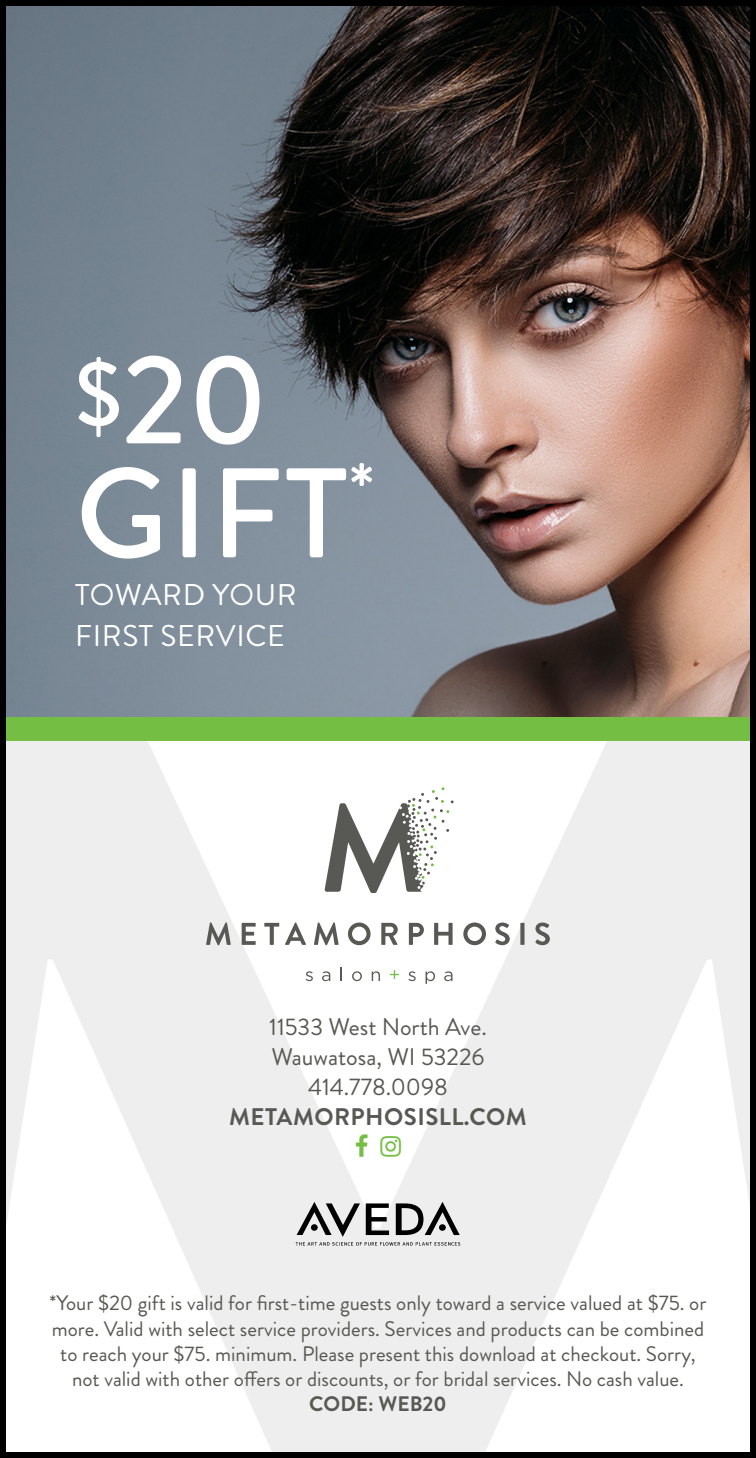
<style>
.page{position:relative;width:756px;height:1458px;background:#fff}
.page>*{position:absolute;margin:0;border:0;box-sizing:border-box;transform-origin:0 0}
.t1{font:500 127.2px "Brandon Grotesque";letter-spacing:.02em;color:#fff}
.t2{font:30px "Brandon Grotesque";letter-spacing:.02em;color:#fff}
.t3{font:24px "Brandon Grotesque";color:#585854}
.t4{font:700 24px "Brandon Grotesque";letter-spacing:.02em;color:#585854}
.t5{font:21px/25.2px "Brandon Grotesque";color:#585854;text-align:center}
.s1{font-size:90px}
.s2{font-weight:700}
</style>
<div class="page">
<svg style="left:7px;top:741px;width:742px;height:710px;fill:#eee"></svg>
<img style="left:7px;top:7px;width:742px;height:711px">
<svg style="left:296px;top:1202px;width:164px;height:44px;background:#aaaaab"></svg>
<div style="left:0;top:718px;width:756px;height:23px;background:#74bf43"></div>
<div style="left:0;top:0;width:756px;height:1458px;border:6px solid #000001"></div>
<svg style="left:206px;top:923px;width:25px;height:22px"></svg>
<svg style="left:242px;top:923px;width:14px;height:22px"></svg>
<svg style="left:264px;top:923px;width:15px;height:22px"></svg>
<svg style="left:285px;top:923px;width:21px;height:22px"></svg>
<svg style="left:314px;top:923px;width:25px;height:22px"></svg>
<svg style="left:348px;top:923px;width:23px;height:22px"></svg>
<svg style="left:381px;top:923px;width:17px;height:22px"></svg>
<svg style="left:409px;top:923px;width:15px;height:22px"></svg>
<svg style="left:434px;top:923px;width:19px;height:22px"></svg>
<svg style="left:463px;top:923px;width:23px;height:22px"></svg>
<svg style="left:495px;top:923px;width:15px;height:22px"></svg>
<div style="left:520px;top:923px;width:5px;height:22px;background:#585854"></div>
<svg style="left:535px;top:923px;width:15px;height:22px"></svg>
<svg style="left:306px;top:971px;width:7px;height:10px"></svg>
<svg style="left:322px;top:971px;width:8px;height:10px"></svg>
<svg style="left:341px;top:968px;width:1px;height:13px"></svg>
<svg style="left:352px;top:971px;width:10px;height:10px"></svg>
<svg style="left:372px;top:971px;width:8px;height:10px"></svg>
<svg style="left:390px;top:970px;width:9px;height:9px"></svg>
<svg style="left:408px;top:971px;width:8px;height:10px"></svg>
<svg style="left:426px;top:971px;width:9px;height:13px"></svg>
<svg style="left:444px;top:971px;width:9px;height:10px"></svg>
<svg style="left:324px;top:787px;width:130px;height:106px"></svg>
<svg style="left:356px;top:1134px;width:12px;height:23px"></svg>
<svg style="left:381px;top:1136px;width:20px;height:21px"></svg>
<p class="t1" style="left:75px;top:312px;width:195px"><span class="s1">$</span>20</p>
<p class="t1" style="left:76px;top:426px;width:300px">GIFT<sup>*</sup></p>
<p class="t2" style="left:75px;top:574px;width:223px">TOWARD YOUR</p>
<p class="t2" style="left:75px;top:615px;width:211px">FIRST SERVICE</p>
<p class="t3" style="left:269px;top:1010px;width:219px">11533 West North Ave.</p>
<p class="t3" style="left:271px;top:1040px;width:215px">Wauwatosa, WI 53226</p>
<p class="t3" style="left:308px;top:1070px;width:141px">414.778.0098</p>
<p class="t4" style="left:229px;top:1100px;width:299px">METAMORPHOSISLL.COM</p>
<p class="t5" style="left:50px;top:1291px;width:658px">*Your $20 gift is valid for first-time guests only toward a service valued at $75. or more. Valid with select service providers. Services and products can be combined to reach your $75. minimum. Please present this download at checkout. Sorry, not valid with other offers or discounts, or for bridal services. No cash value.<br><span class="s2">CODE: WEB20</span></p>
</div>
